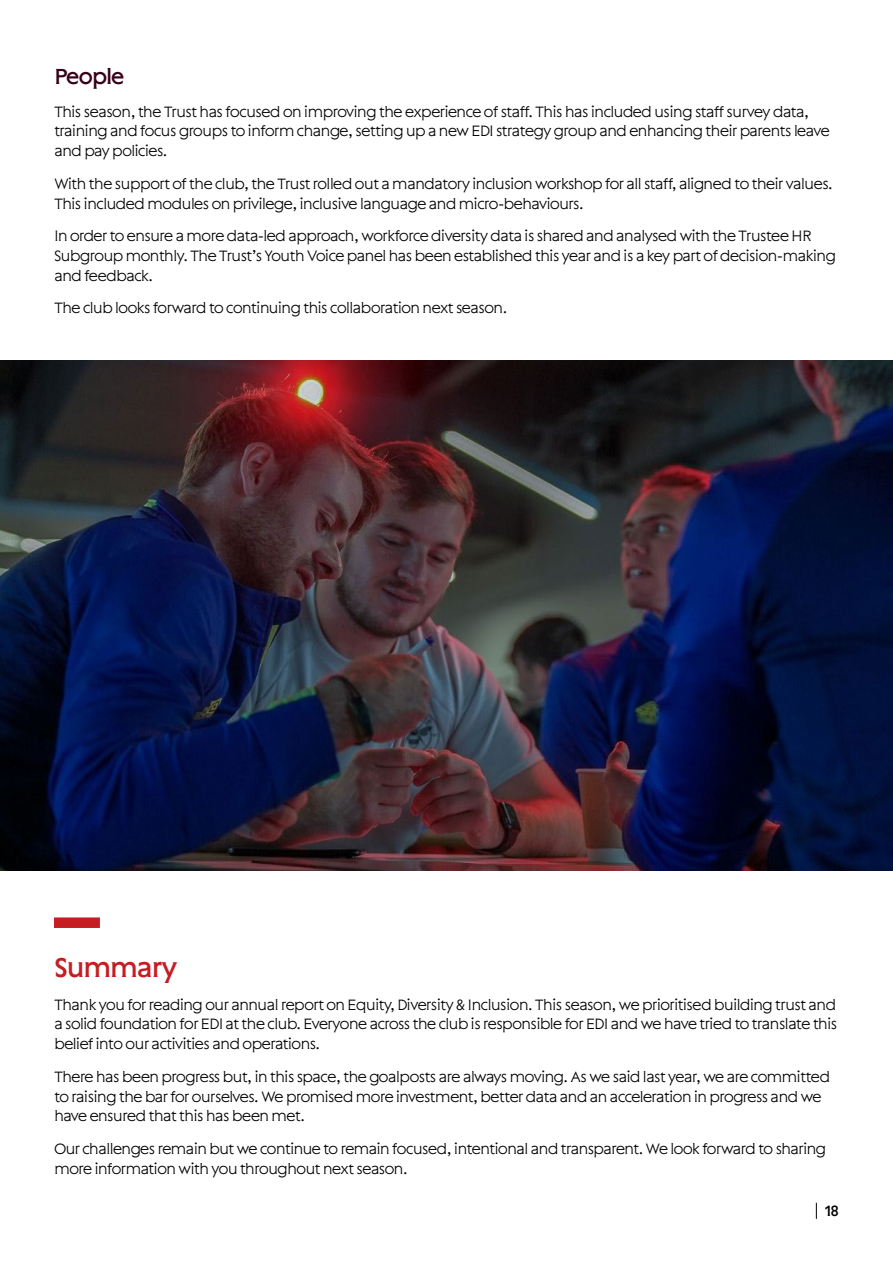
<style>
.page{position:relative;width:893px;height:1263px;background:#fff}
.page>*{position:absolute;margin:0;border:0;box-sizing:border-box;transform-origin:0 0}
.t1{font:30px "Sting";letter-spacing:-.06em;color:#c61d23}
.t2{font:24px "Sting";letter-spacing:-.065em;color:#370019}
.t3{font:300 16.5px/19.8px "Sting";letter-spacing:-.06em;color:#000}
.t4{font:16.5px "Sting";color:#000}
</style>
<div class="page">
<svg style="left:816px;top:1203px;width:1px;height:16px"></svg>
<div style="left:54px;top:917px;width:46px;height:11px;background:#c61d23"></div>
<img style="left:0;top:361px;width:893px;height:509px">
<h2 class="t2" style="left:54px;top:62px;width:72px">People</h2>
<p class="t3" style="left:54px;top:101px;width:777px">This season, the Trust has focused on improving the experience of staff. This has included using staff survey data, training and focus groups to inform change, setting up a new EDI strategy group and enhancing their parents leave and pay policies.</p>
<p class="t3" style="left:54px;top:173px;width:781px">With the support of the club, the Trust rolled out a mandatory inclusion workshop for all staff, aligned to their values.<br>This included modules on privilege, inclusive language and micro-behaviours.</p>
<p class="t3" style="left:54px;top:225px;width:784px">In order to ensure a more data-led approach, workforce diversity data is shared and analysed with the Trustee HR<br>Subgroup monthly. The Trust’s Youth Voice panel has been established this year and is a key part of decision-making and feedback.</p>
<p class="t3" style="left:54px;top:298px;width:455px">The club looks forward to continuing this collaboration next season.</p>
<h1 class="t1" style="left:54px;top:949px;width:125px">Summary</h1>
<p class="t3" style="left:54px;top:994px;width:785px;text-align:justify">Thank you for reading our annual report on Equity, Diversity &amp; Inclusion. This season, we prioritised building trust and a solid foundation for EDI at the club. Everyone across the club is responsible for EDI and we have tried to translate this belief into our activities and operations.</p>
<p class="t3" style="left:54px;top:1066px;width:778px">There has been progress but, in this space, the goalposts are always moving. As we said last year, we are committed to raising the bar for ourselves. We promised more investment, better data and an acceleration in progress and we have ensured that this has been met.</p>
<p class="t3" style="left:54px;top:1138px;width:774px">Our challenges remain but we continue to remain focused, intentional and transparent. We look forward to sharing more information with you throughout next season.</p>
<p class="t4" style="left:824px;top:1201px;width:16px">18</p>
</div>
